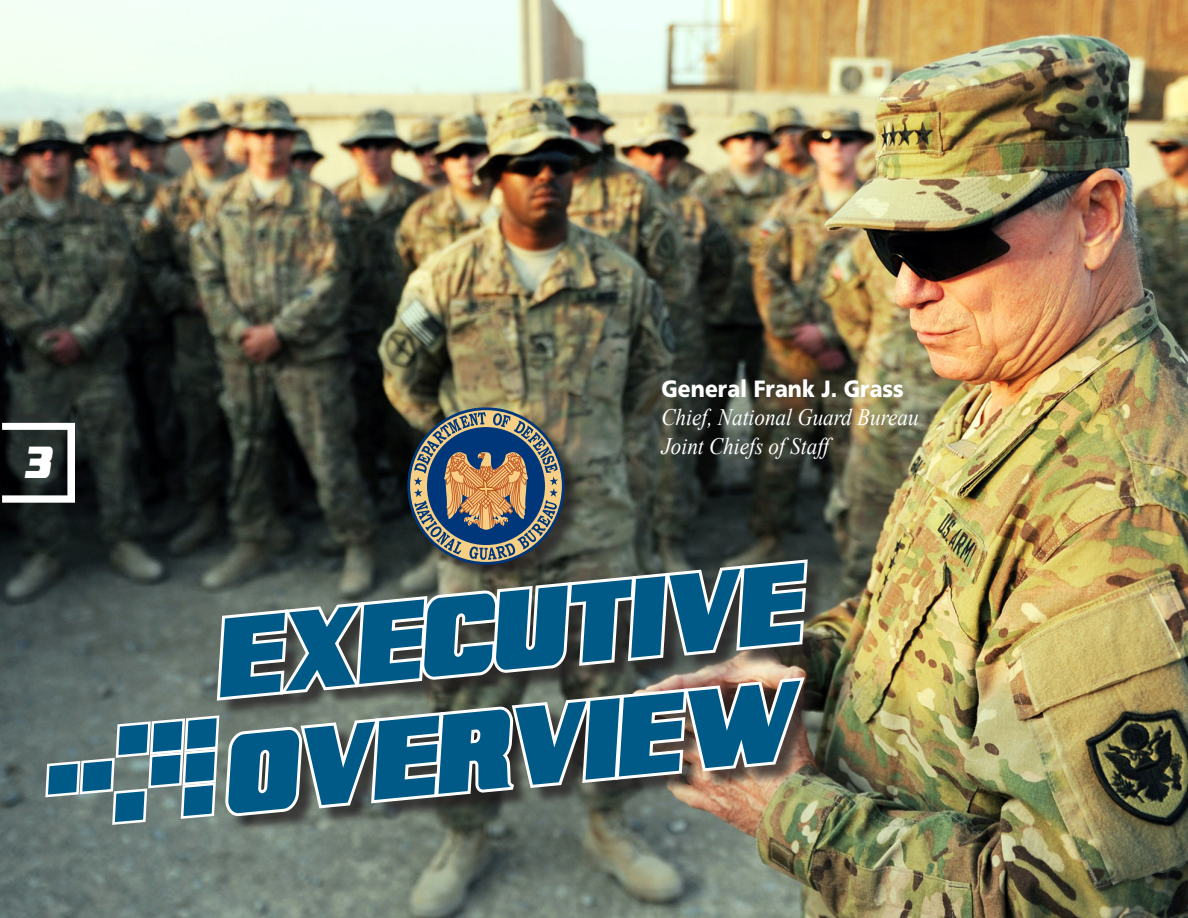
<style>
.page{position:relative;width:1188px;height:918px;background:#fff}
.page>*{position:absolute;margin:0;border:0;box-sizing:border-box;transform-origin:0 0}
.t1{font:italic 97.5px "Super Retro M54";color:#005a88;scale:.8 1}
.t2{font:italic 39.3px "Super Retro M54";color:#fff;scale:.71 1}
._4__SubTitles-Bold{font:italic 23.55px "Times New Roman";color:#fff;scale:.9 1}
._4__SubTitles-Bold-2{font:900 23.55px "Frutiger";color:#fff;scale:.9 1}
</style>
<div class="page">
<img style="left:0;top:0;width:1188px;height:918px">
<div style="left:220px;top:562px;width:606px;height:272px;background:#231f20;opacity:.75"></div>
<svg style="left:2px;top:412px;width:809px;height:506px;background:#606761"></svg>
<h2 class="t2" style="left:24px;top:447px;width:38px">3</h2>
<p class="_4__SubTitles-Bold-2" style="left:662px;top:374px;width:271px">General Frank J. Grass</p>
<p class="_4__SubTitles-Bold" style="left:662px;top:401px;width:287px">Chief, National Guard Bureau</p>
<p class="_4__SubTitles-Bold" style="left:662px;top:429px;width:188px">Joint Chiefs of Staff</p>
<p class="t1" style="left:210px;top:622px;width:734px;rotate:-6deg">Executive</p>
<p class="t1" style="left:217px;top:739px;width:720px;rotate:-6deg">Overview</p>
</div>
